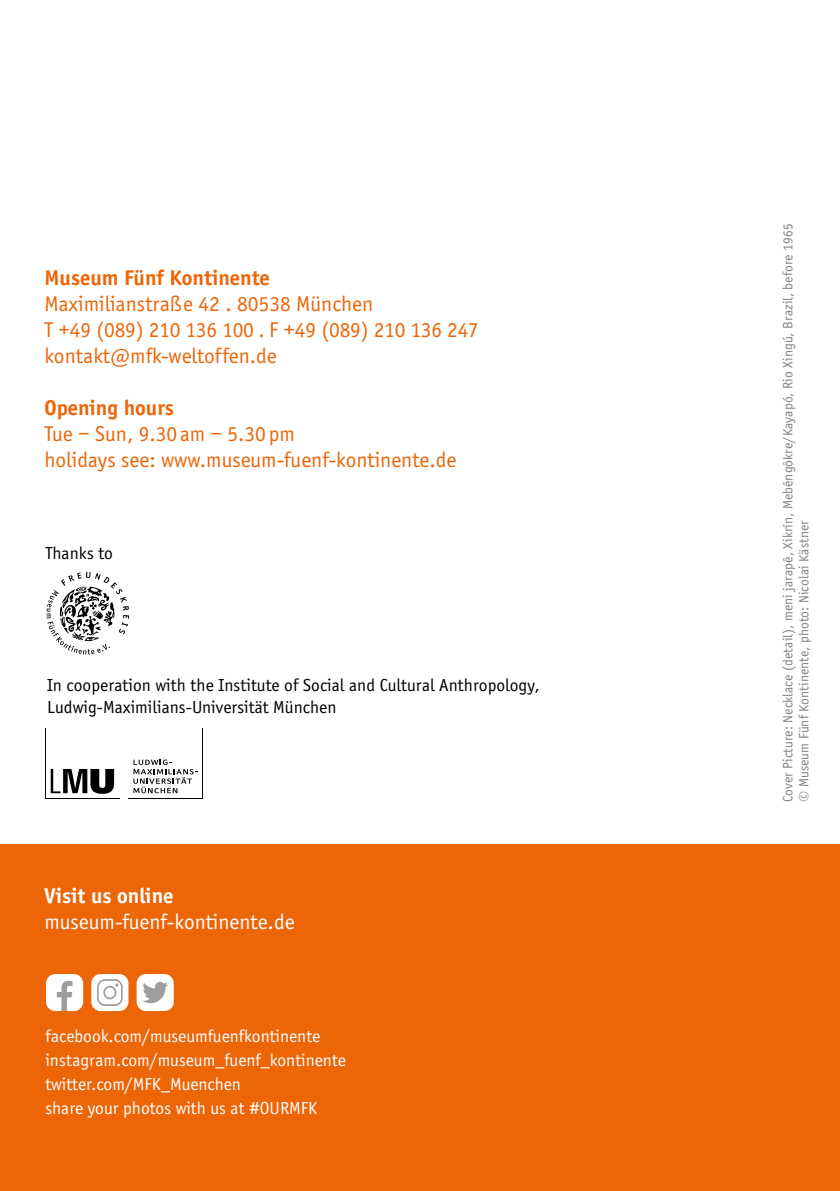
<style>
.page{position:relative;width:840px;height:1191px;background:#fff}
.page>*{position:absolute;margin:0;border:0;box-sizing:border-box;transform-origin:0 0}
.t1{font:22px/26px "Officina Sans EF";color:#ec6608}
.t2{font:700 22px "Officina Sans EF";color:#ec6608}
.t3{font:22px "Officina Sans EF";color:#fff}
.t4{font:700 22px "Officina Sans EF";color:#fff}
.t5{font:18px/24px "Officina Sans EF";color:#fff}
.t6{font:18px/22px "Officina Sans EF";color:#000}
.t7{font:14px/16px "Officina Sans EF";letter-spacing:.005em;color:#838382}
</style>
<div class="page">
<div style="left:0;top:844px;width:839px;height:347px;background:#ec6608"></div>
<div style="left:46px;top:974px;width:37px;height:37px;background:#fff;border-radius:9px"></div>
<svg style="left:57px;top:981px;width:15px;height:30px"></svg>
<div style="left:91px;top:974px;width:37px;height:37px;background:#fff;border-radius:9px"></div>
<svg style="left:97px;top:979px;width:26px;height:27px"></svg>
<div style="left:136px;top:974px;width:38px;height:37px;background:#fff;border-radius:9px"></div>
<svg style="left:142px;top:982px;width:26px;height:21px"></svg>
<svg style="left:46px;top:572px;width:83px;height:82px"></svg>
<svg style="left:45px;top:728px;width:1px;height:70px"></svg>
<svg style="left:51px;top:769px;width:63px;height:25px"></svg>
<svg style="left:133px;top:759px;width:64px;height:34px"></svg>
<p class="t2" style="left:44px;top:264px;width:227px">Museum Fünf Kontinente</p>
<p class="t1" style="left:44px;top:291px;width:435px">Maximilianstraße 42 . 80538 München<br>T +49 (089) 210 136 100 . F +49 (089) 210 136 247 kontakt@mfk-weltoffen.de</p>
<p class="t2" style="left:44px;top:394px;width:131px">Opening hours</p>
<p class="t1" style="left:44px;top:421px;width:413px">Tue – Sun, 9.30 am – 5.30 pm<br>holidays see: www.museum-fuenf-kontinente.de</p>
<p class="t6" style="left:45px;top:542px;width:69px">Thanks to</p>
<p class="t6" style="left:47px;top:674px;width:493px">In cooperation with the Institute of Social and Cultural Anthropology,<br>Ludwig-Maximilians-Universität München</p>
<p class="t4" style="left:44px;top:882px;width:130px">Visit us online</p>
<p class="t3" style="left:44px;top:909px;width:251px">museum-fuenf-kontinente.de</p>
<p class="t5" style="left:45px;top:1023px;width:302px">facebook.com/museumfuenfkontinente instagram.com/museum_fuenf_kontinente twitter.com/MFK_Muenchen<br>share your photos with us at #OURMFK</p>
<p class="t7" style="left:779px;top:802px;width:580px;rotate:-90deg">Cover Picture: Necklace (detail), meni jarapê, Xikrín, Mebêngôkre/Kayapó, Rio Xingú, Brazil, before 1965 © Museum Fünf Kontinente, photo: Nicolai Kästner</p>
</div>
